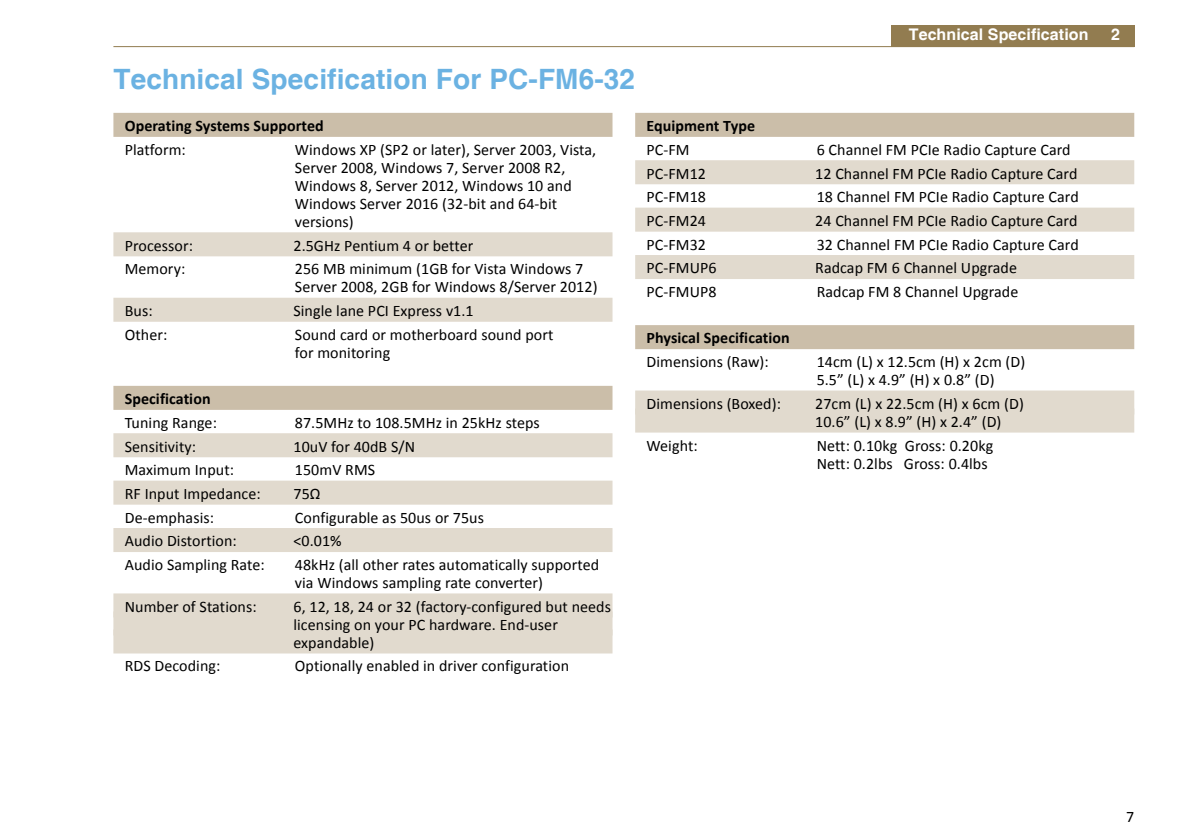
<style>
.page{position:relative;width:1191px;height:840px;background:#fff}
.page>*{position:absolute;margin:0;border:0;box-sizing:border-box;transform-origin:0 0}
.t1{font:700 28px "Helvetica";letter-spacing:.005em;color:#6bb2e2}
.t2{font:16px/18px "Calibri";letter-spacing:.005em;color:#000}
.t3{font:700 16px "Calibri";letter-spacing:.005em;color:#000}
.t4{font:700 16px "Helvetica";letter-spacing:.005em;color:#fff}
</style>
<div class="page">
<div style="left:891px;top:25px;width:243px;height:22px;background:#927c50"></div>
<hr style="left:113px;top:46px;width:1021px;height:1px;background:#927c50">
<div style="left:113px;top:113px;width:499px;height:24px;background:#cbbea9"></div>
<div style="left:113px;top:232px;width:499px;height:24px;background:#e1dace"></div>
<div style="left:113px;top:297px;width:499px;height:24px;background:#e1dace"></div>
<div style="left:113px;top:385px;width:499px;height:24px;background:#cbbea9"></div>
<div style="left:113px;top:433px;width:499px;height:24px;background:#e1dace"></div>
<div style="left:113px;top:480px;width:499px;height:24px;background:#e1dace"></div>
<div style="left:113px;top:527px;width:499px;height:24px;background:#e1dace"></div>
<div style="left:113px;top:593px;width:499px;height:24px;background:#e1dace"></div>
<div style="left:113px;top:611px;width:499px;height:24px;background:#e1dace"></div>
<div style="left:113px;top:629px;width:499px;height:24px;background:#e1dace"></div>
<div style="left:635px;top:113px;width:499px;height:24px;background:#cbbea9"></div>
<div style="left:635px;top:160px;width:499px;height:24px;background:#e1dace"></div>
<div style="left:635px;top:207px;width:499px;height:24px;background:#e1dace"></div>
<div style="left:635px;top:255px;width:499px;height:24px;background:#e1dace"></div>
<div style="left:635px;top:325px;width:499px;height:24px;background:#cbbea9"></div>
<div style="left:635px;top:390px;width:499px;height:24px;background:#e1dace"></div>
<div style="left:635px;top:408px;width:499px;height:24px;background:#e1dace"></div>
<h1 class="t1" style="left:113px;top:61px;width:523px">Technical Specification For PC-FM6-32</h1>
<p class="t3" style="left:125px;top:116px;width:200px">Operating Systems Supported</p>
<p class="t2" style="left:125px;top:140px;width:63px">Platform:</p>
<p class="t2" style="left:295px;top:140px;width:303px">Windows XP (SP2 or later), Server 2003, Vista, Server 2008, Windows 7, Server 2008 R2, Windows 8, Server 2012, Windows 10 and Windows Server 2016 (32-bit and 64-bit versions)</p>
<p class="t2" style="left:125px;top:236px;width:70px">Processor:</p>
<p class="t2" style="left:293px;top:236px;width:181px">2.5GHz Pentium 4 or better</p>
<p class="t2" style="left:125px;top:260px;width:62px">Memory:</p>
<p class="t2" style="left:295px;top:260px;width:304px">256 MB minimum (1GB for Vista Windows 7<br>Server 2008, 2GB for Windows 8/Server 2012)</p>
<p class="t2" style="left:125px;top:301px;width:29px">Bus:</p>
<p class="t2" style="left:293px;top:301px;width:182px">Single lane PCI Express v1.1</p>
<p class="t2" style="left:125px;top:325px;width:44px">Other:</p>
<p class="t2" style="left:295px;top:325px;width:260px">Sound card or motherboard sound port for monitoring</p>
<p class="t3" style="left:125px;top:388px;width:87px">Specification</p>
<p class="t2" style="left:125px;top:413px;width:94px">Tuning Range:</p>
<p class="t2" style="left:295px;top:413px;width:246px">87.5MHz to 108.5MHz in 25kHz steps</p>
<p class="t2" style="left:125px;top:437px;width:73px">Sensitivity:</p>
<p class="t2" style="left:293px;top:437px;width:123px">10uV for 40dB S/N</p>
<p class="t2" style="left:125px;top:460px;width:111px">Maximum Input:</p>
<p class="t2" style="left:295px;top:460px;width:82px">150mV RMS</p>
<p class="t2" style="left:125px;top:484px;width:137px">RF Input Impedance:</p>
<p class="t2" style="left:293px;top:484px;width:29px">75Ω</p>
<p class="t2" style="left:125px;top:508px;width:91px">De-emphasis:</p>
<p class="t2" style="left:295px;top:508px;width:191px">Configurable as 50us or 75us</p>
<p class="t2" style="left:125px;top:531px;width:114px">Audio Distortion:</p>
<p class="t2" style="left:293px;top:531px;width:50px">&lt;0.01%</p>
<p class="t2" style="left:125px;top:555px;width:142px">Audio Sampling Rate:</p>
<p class="t2" style="left:295px;top:555px;width:306px">48kHz (all other rates automatically supported via Windows sampling rate converter)</p>
<p class="t2" style="left:125px;top:597px;width:133px">Number of Stations:</p>
<p class="t2" style="left:293px;top:597px;width:319px">6, 12, 18, 24 or 32 (factory-configured but needs licensing on your PC hardware. End-user expandable)</p>
<p class="t2" style="left:125px;top:656px;width:97px">RDS Decoding:</p>
<p class="t2" style="left:295px;top:656px;width:276px">Optionally enabled in driver configuration</p>
<p class="t4" style="left:908px;top:25px;width:181px">Technical Specification</p>
<p class="t4" style="left:1111px;top:25px;width:10px">2</p>
<p class="t3" style="left:646px;top:116px;width:110px">Equipment Type</p>
<p class="t2" style="left:646px;top:140px;width:45px">PC-FM</p>
<p class="t2" style="left:816px;top:140px;width:255px">6 Channel FM PCIe Radio Capture Card</p>
<p class="t2" style="left:646px;top:164px;width:61px">PC-FM12</p>
<p class="t2" style="left:815px;top:164px;width:264px">12 Channel FM PCIe Radio Capture Card</p>
<p class="t2" style="left:646px;top:188px;width:61px">PC-FM18</p>
<p class="t2" style="left:816px;top:188px;width:264px">18 Channel FM PCIe Radio Capture Card</p>
<p class="t2" style="left:646px;top:211px;width:61px">PC-FM24</p>
<p class="t2" style="left:815px;top:211px;width:264px">24 Channel FM PCIe Radio Capture Card</p>
<p class="t2" style="left:646px;top:235px;width:61px">PC-FM32</p>
<p class="t2" style="left:816px;top:235px;width:264px">32 Channel FM PCIe Radio Capture Card</p>
<p class="t2" style="left:646px;top:259px;width:71px">PC-FMUP6</p>
<p class="t2" style="left:815px;top:259px;width:203px">Radcap FM 6 Channel Upgrade</p>
<p class="t2" style="left:646px;top:282px;width:71px">PC-FMUP8</p>
<p class="t2" style="left:816px;top:282px;width:203px">Radcap FM 8 Channel Upgrade</p>
<p class="t3" style="left:646px;top:328px;width:145px">Physical Specification</p>
<p class="t2" style="left:646px;top:352px;width:124px">Dimensions (Raw):</p>
<p class="t2" style="left:816px;top:352px;width:210px">14cm (L) x 12.5cm (H) x 2cm (D)<br>5.5” (L) x 4.9” (H) x 0.8” (D)</p>
<p class="t2" style="left:646px;top:394px;width:136px">Dimensions (Boxed):</p>
<p class="t2" style="left:815px;top:394px;width:210px">27cm (L) x 22.5cm (H) x 6cm (D)<br>10.6” (L) x 8.9” (H) x 2.4” (D)</p>
<p class="t2" style="left:646px;top:436px;width:53px">Weight:</p>
<p class="t2" style="left:816px;top:436px;width:178px">Nett: 0.10kg Gross: 0.20kg<br>Nett: 0.2lbs Gross: 0.4lbs</p>
<p class="t2" style="left:1126px;top:807px;width:10px">7</p>
</div>
